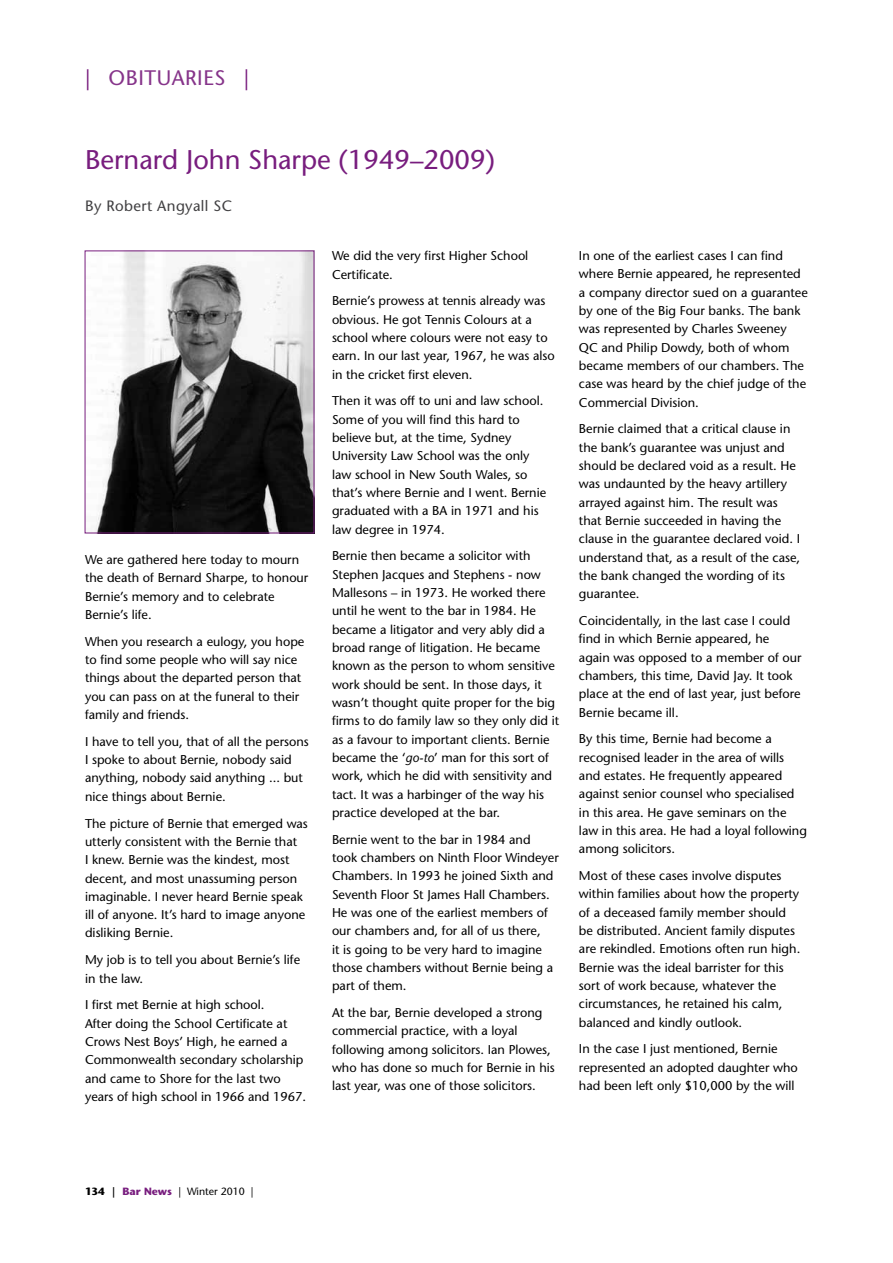
<style>
.page{position:relative;width:893px;height:1263px;background:#fff}
.page>*{position:absolute;margin:0;border:0;box-sizing:border-box;transform-origin:0 0}
.t1{font:27px "Stone Sans";color:#781d7e}
.t2{font:21px "Stone Sans";color:#86348a}
.t3{font:21px "Stone Sans";color:#781d7e}
.t4{font:15px "Stone Sans";letter-spacing:.025em;color:#414042}
.t5{font:12.75px/18.3px "Stone Sans";color:#000}
.t6{font:10.5px "Stone Sans";color:#000}
.s1{color:#781d7e}
.s2{font-style:italic}
.s3{font-weight:700}
.s4{font-weight:700;color:#781d7e}
</style>
<div class="page">
<img style="left:95px;top:253px;width:217px;height:278px">
<h2 class="t2" style="left:85px;top:65px;width:36px"><span class="s1">|</span> obituaries</h2>
<h2 class="t3" style="left:244px;top:65px;width:7px">|</h2>
<h1 class="t1" style="left:85px;top:144px;width:412px">Bernard John Sharpe (1949–2009)</h1>
<p class="t4" style="left:85px;top:197px;width:148px">By Robert Angyall SC</p>
<p class="t5" style="left:85px;top:550px;width:225px">We are gathered here today to mourn the death of Bernard Sharpe, to honour<br>Bernie’s memory and to celebrate<br>Bernie’s life.</p>
<p class="t5" style="left:85px;top:632px;width:221px">When you research a eulogy, you hope to find some people who will say nice things about the departed person that you can pass on at the funeral to their family and friends.</p>
<p class="t5" style="left:85px;top:732px;width:225px">I have to tell you, that of all the persons I spoke to about Bernie, nobody said anything, nobody said anything ... but nice things about Bernie.</p>
<p class="t5" style="left:85px;top:814px;width:224px">The picture of Bernie that emerged was utterly consistent with the Bernie that<br>I knew. Bernie was the kindest, most decent, and most unassuming person imaginable. I never heard Bernie speak ill of anyone. It’s hard to image anyone disliking Bernie.</p>
<p class="t5" style="left:85px;top:951px;width:217px">My job is to tell you about Bernie’s life in the law.</p>
<p class="t5" style="left:85px;top:996px;width:223px">I first met Bernie at high school.<br>After doing the School Certificate at Crows Nest Boys’ High, he earned a Commonwealth secondary scholarship and came to Shore for the last two years of high school in 1966 and 1967.</p>
<p class="t5" style="left:332px;top:247px;width:198px">We did the very first Higher School<br>Certificate.</p>
<p class="t5" style="left:332px;top:292px;width:224px">Bernie’s prowess at tennis already was obvious. He got Tennis Colours at a school where colours were not easy to earn. In our last year, 1967, he was also in the cricket first eleven.</p>
<p class="t5" style="left:332px;top:392px;width:216px">Then it was off to uni and law school.<br>Some of you will find this hard to believe but, at the time, Sydney<br>University Law School was the only law school in New South Wales, so that’s where Bernie and I went. Bernie graduated with a BA in 1971 and his law degree in 1974.</p>
<p class="t5" style="left:332px;top:547px;width:229px">Bernie then became a solicitor with Stephen Jacques and Stephens - now Mallesons – in 1973. He worked there until he went to the bar in 1984. He became a litigator and very ably did a broad range of litigation. He became known as the person to whom sensitive work should be sent. In those days, it wasn’t thought quite proper for the big firms to do family law so they only did it as a favour to important clients. Bernie became the ‘<span class="s2">go-to</span>’ man for this sort of work, which he did with sensitivity and tact. It was a harbinger of the way his practice developed at the bar.</p>
<p class="t5" style="left:332px;top:830px;width:228px">Bernie went to the bar in 1984 and took chambers on Ninth Floor Windeyer Chambers. In 1993 he joined Sixth and Seventh Floor St James Hall Chambers.<br>He was one of the earliest members of our chambers and, for all of us there,<br>it is going to be very hard to imagine those chambers without Bernie being a part of them.</p>
<p class="t5" style="left:332px;top:1003px;width:224px">At the bar, Bernie developed a strong commercial practice, with a loyal following among solicitors. Ian Plowes, who has done so much for Bernie in his last year, was one of those solicitors.</p>
<p class="t5" style="left:579px;top:246px;width:230px">In one of the earliest cases I can find where Bernie appeared, he represented a company director sued on a guarantee by one of the Big Four banks. The bank was represented by Charles Sweeney QC and Philip Dowdy, both of whom became members of our chambers. The case was heard by the chief judge of the Commercial Division.</p>
<p class="t5" style="left:579px;top:420px;width:223px">Bernie claimed that a critical clause in the bank’s guarantee was unjust and should be declared void as a result. He was undaunted by the heavy artillery arrayed against him. The result was that Bernie succeeded in having the clause in the guarantee declared void. I understand that, as a result of the case, the bank changed the wording of its guarantee.</p>
<p class="t5" style="left:579px;top:611px;width:224px">Coincidentally, in the last case I could find in which Bernie appeared, he again was opposed to a member of our chambers, this time, David Jay. It took place at the end of last year, just before Bernie became ill.</p>
<p class="t5" style="left:579px;top:730px;width:230px">By this time, Bernie had become a recognised leader in the area of wills and estates. He frequently appeared against senior counsel who specialised in this area. He gave seminars on the law in this area. He had a loyal following among solicitors.</p>
<p class="t5" style="left:579px;top:866px;width:223px">Most of these cases involve disputes within families about how the property of a deceased family member should be distributed. Ancient family disputes are rekindled. Emotions often run high.<br>Bernie was the ideal barrister for this sort of work because, whatever the circumstances, he retained his calm, balanced and kindly outlook.</p>
<p class="t5" style="left:579px;top:1040px;width:220px">In the case I just mentioned, Bernie represented an adopted daughter who had been left only $10,000 by the will</p>
<p class="t6" style="left:85px;top:1185px;width:170px"><span class="s3">134 |</span> <span class="s4">Bar News</span> | Winter 2010 |</p>
</div>
